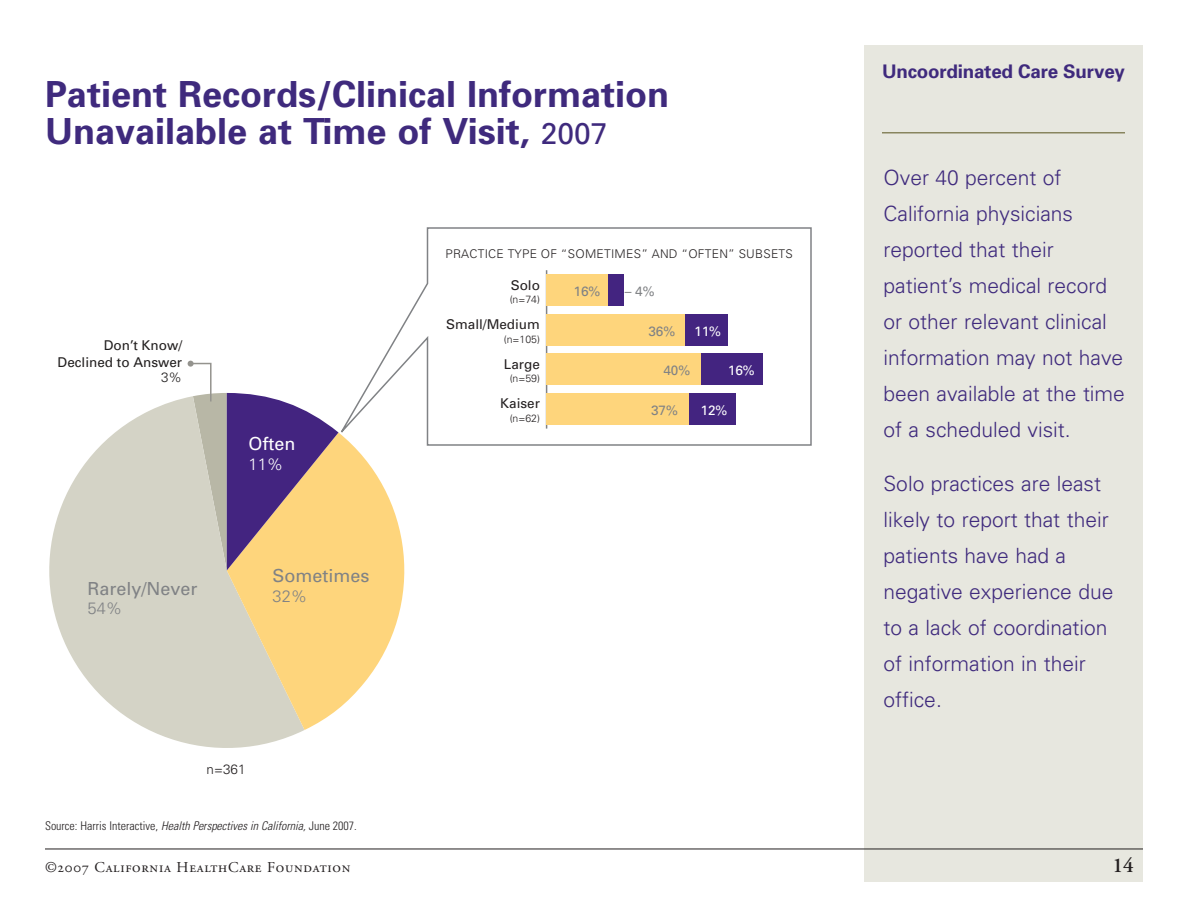
<style>
.page{position:relative;width:1188px;height:918px;background:#fff}
.page>*{position:absolute;margin:0;border:0;box-sizing:border-box;transform-origin:0 0}
.t1{font:700 36px/37.5px "Univers";color:#3f2a7d}
.t2{font:300 21px/36px "Univers";color:#3f2a7d}
.t3{font:600 21px "Adobe Garamond";color:#231f20}
.t4{font:700 18.75px "Univers";letter-spacing:-.01em;color:#3f2a7d}
.t5{font:18px "Univers";color:#808285}
.t6{font:18px "Univers";color:#fff}
.t7{font:300 16.5px "Univers";color:#808285}
.t8{font:300 16.5px "Univers";color:#fff}
.t9{font:15px "Adobe Garamond Regular SC";letter-spacing:.05em;color:#231f20}
.t10{font:13.5px "Univers";color:#231f20}
.t11{font:13.5px/16.5px "Univers";color:#211e1e;text-align:right}
.t12{font:13.5px "Univers";color:#808285}
.t13{font:13.5px "Univers";color:#fff}
.t14{font:300 13.5px "Univers";color:#231f20}
.t15{font:300 13.5px "Univers";color:#211e1e}
.t16{font:300 condensed 12px "Univers";color:#231f20}
.t17{font:300 12px "Univers";letter-spacing:.02em;color:#231f20}
.t18{font:300 10.5px "Univers";color:#231f20}
.s1{font-weight:400;font-size:30px}
.s2{font-style:italic}
</style>
<div class="page">
<div style="left:864px;top:45px;width:279px;height:837px;background:#e7e7df"></div>
<hr style="left:45px;top:849px;width:1098px;height:1px;background:#231f20">
<hr style="left:882px;top:132px;width:243px;height:2px;background:#88855e">
<svg style="left:338px;top:227px;width:474px;height:219px"></svg>
<svg style="left:49px;top:397px;width:255px;height:351px;fill:#d4d3c6"></svg>
<svg style="left:227px;top:433px;width:199px;height:297px;fill:#fed57c"></svg>
<hr style="left:546px;top:270px;width:1px;height:159px;background:#808285">
<div style="left:608px;top:274px;width:16px;height:32px;background:#432480"></div>
<div style="left:685px;top:314px;width:43px;height:31px;background:#432480"></div>
<div style="left:701px;top:353px;width:61px;height:32px;background:#432480"></div>
<div style="left:689px;top:393px;width:46px;height:32px;background:#432480"></div>
<div style="left:547px;top:274px;width:61px;height:32px;background:#fed57c"></div>
<div style="left:547px;top:314px;width:138px;height:31px;background:#fed57c"></div>
<div style="left:547px;top:353px;width:154px;height:32px;background:#fed57c"></div>
<div style="left:547px;top:393px;width:142px;height:32px;background:#fed57c"></div>
<svg style="left:188px;top:361px;width:150px;height:209px"></svg>
<h1 class="t1" style="left:45px;top:75px;width:626px">Patient Records/Clinical Information<br>Unavailable at Time of Visit, <span class="s1">2007</span></h1>
<p class="t11" style="left:58px;top:337px;width:126px">Don’t Know/<br>Declined to Answer</p>
<p class="t15" style="left:161px;top:369px;width:23px">3%</p>
<p class="t6" style="left:249px;top:433px;width:48px">Often</p>
<p class="t8" style="left:249px;top:454px;width:36px">11%</p>
<p class="t5" style="left:273px;top:565px;width:99px">Sometimes</p>
<p class="t5" style="left:88px;top:578px;width:112px">Rarely/Never</p>
<p class="t7" style="left:273px;top:586px;width:36px">32%</p>
<p class="t7" style="left:88px;top:598px;width:36px">54%</p>
<p class="t14" style="left:207px;top:762px;width:40px">n=361</p>
<p class="t16" style="left:45px;top:818px;width:313px">Source: Harris Interactive, <span class="s2">Health Perspectives in California,</span> June 2007.</p>
<p class="t17" style="left:446px;top:247px;width:349px">PRACTICE TYPE OF “SOMETIMES” AND “OFTEN” SUBSETS</p>
<p class="t10" style="left:511px;top:277px;width:31px">Solo</p>
<p class="t18" style="left:510px;top:293px;width:32px">(n=74)</p>
<p class="t10" style="left:446px;top:317px;width:95px">Small/Medium</p>
<p class="t18" style="left:504px;top:333px;width:38px">(n=105)</p>
<p class="t10" style="left:504px;top:356px;width:38px">Large</p>
<p class="t18" style="left:510px;top:372px;width:32px">(n=59)</p>
<p class="t10" style="left:500px;top:396px;width:41px">Kaiser</p>
<p class="t18" style="left:510px;top:412px;width:32px">(n=62)</p>
<p class="t12" style="left:574px;top:284px;width:29px">16%</p>
<p class="t12" style="left:625px;top:284px;width:32px">– 4%</p>
<p class="t12" style="left:648px;top:323px;width:29px">36%</p>
<p class="t13" style="left:694px;top:323px;width:29px">11%</p>
<p class="t12" style="left:663px;top:363px;width:29px">40%</p>
<p class="t13" style="left:728px;top:363px;width:29px">16%</p>
<p class="t12" style="left:651px;top:402px;width:29px">37%</p>
<p class="t13" style="left:701px;top:402px;width:29px">12%</p>
<p class="t4" style="left:882px;top:60px;width:244px">Uncoordinated Care Survey</p>
<p class="t2" style="left:884px;top:159px;width:243px">Over 40 percent of<br>California physicians reported that their patient’s medical record or other relevant clinical information may not have been available at the time of a scheduled visit.</p>
<p class="t2" style="left:884px;top:465px;width:231px">Solo practices are least likely to report that their patients have had a negative experience due to a lack of coordination of information in their office.</p>
<p class="t9" style="left:45px;top:859px;width:307px">©2007 California HealthCare Foundation</p>
<p class="t3" style="left:1113px;top:854px;width:22px">14</p>
</div>
